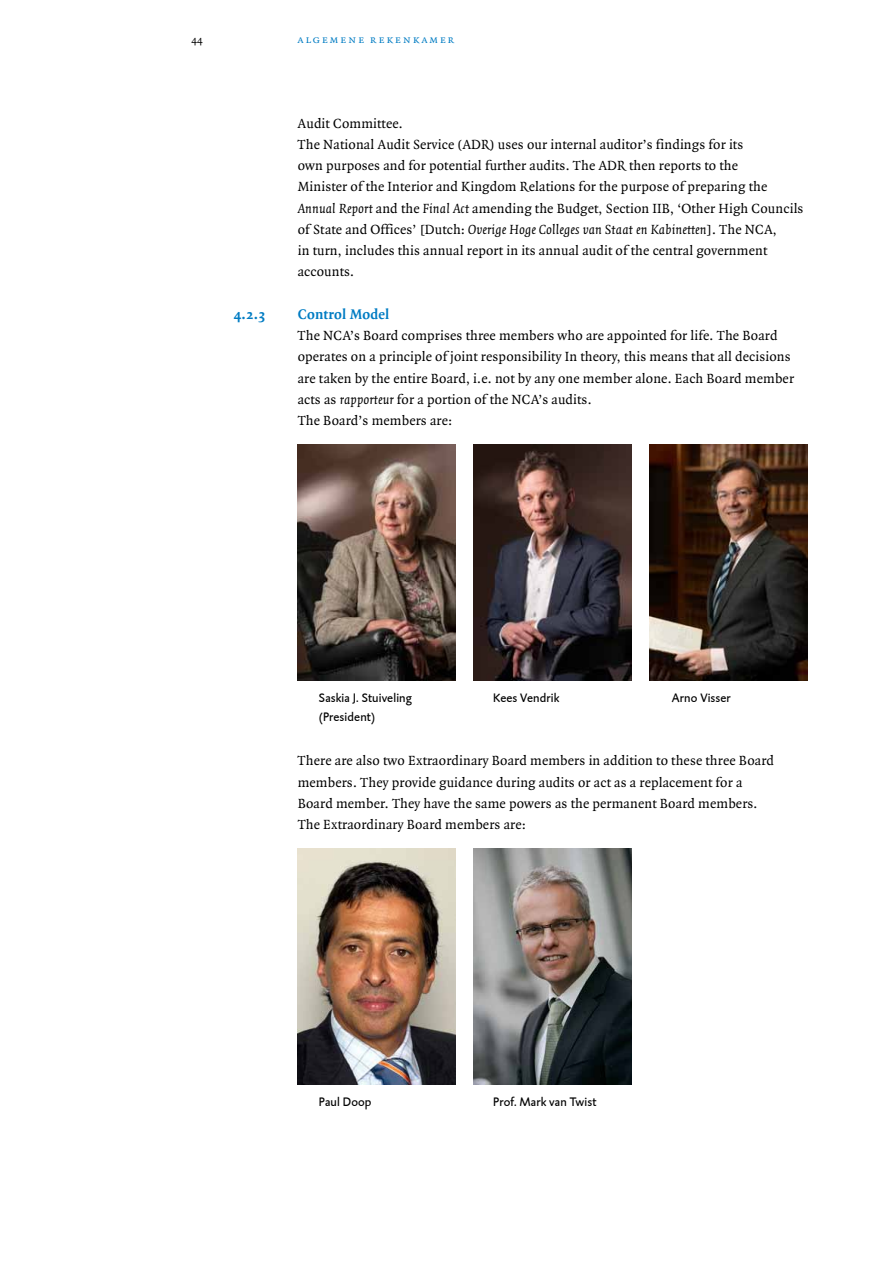
<style>
.page{position:relative;width:893px;height:1263px;background:#fff}
.page>*{position:absolute;margin:0;border:0;box-sizing:border-box;transform-origin:0 0}
.t1{font:700 15px "Quadraat";letter-spacing:.015em;color:#007cc3}
.t2{font:14.25px/21.3px "Quadraat";letter-spacing:.01em;color:#000}
.t3{font:12.75px "DTL Caspari ST";letter-spacing:.01em;color:#000}
.t4{font:11.25px "Quadraat Small Caps";letter-spacing:.15em;color:#007cc3}
.t5{font:11.25px "Quadraat";color:#000}
.s1{font-style:italic}
</style>
<div class="page">
<img style="left:298px;top:444px;width:157px;height:236px">
<img style="left:474px;top:444px;width:157px;height:236px">
<img style="left:650px;top:444px;width:157px;height:236px">
<img style="left:297px;top:848px;width:158px;height:236px">
<img style="left:473px;top:848px;width:158px;height:236px">
<p class="t5" style="left:191px;top:33px;width:13px">44</p>
<p class="t4" style="left:298px;top:33px;width:158px">algemene rekenkamer</p>
<p class="t2" style="left:298px;top:113px;width:507px">Audit Committee.<br>The National Audit Service (ADR) uses our internal auditor’s findings for its<br>own purposes and for potential further audits. The ADR then reports to the<br>Minister of the Interior and Kingdom Relations for the purpose of preparing the <span class="s1">Annual Report</span> and the <span class="s1">Final Act</span> amending the Budget, Section IIB, ‘Other High Councils of State and Offices’ [Dutch: <span class="s1">Overige Hoge Colleges van Staat en Kabinetten</span>]. The NCA,<br>in turn, includes this annual report in its annual audit of the central government accounts.</p>
<p class="t1" style="left:234px;top:306px;width:33px">4.2.3</p>
<p class="t1" style="left:298px;top:306px;width:93px">Control Model</p>
<p class="t2" style="left:298px;top:325px;width:498px">The NCA’s Board comprises three members who are appointed for life. The Board operates on a principle of joint responsibility In theory, this means that all decisions are taken by the entire Board, i.e. not by any one member alone. Each Board member acts as <span class="s1">rapporteur</span> for a portion of the NCA’s audits.<br>The Board’s members are:</p>
<p class="t3" style="left:319px;top:690px;width:94px">Saskia J. Stuiveling</p>
<p class="t3" style="left:493px;top:690px;width:68px">Kees Vendrik</p>
<p class="t3" style="left:672px;top:690px;width:60px">Arno Visser</p>
<p class="t3" style="left:319px;top:709px;width:58px">(President)</p>
<p class="t2" style="left:298px;top:751px;width:478px">There are also two Extraordinary Board members in addition to these three Board members. They provide guidance during audits or act as a replacement for a Board member. They have the same powers as the permanent Board members.<br>The Extraordinary Board members are:</p>
<p class="t3" style="left:319px;top:1094px;width:54px">Paul Doop</p>
<p class="t3" style="left:493px;top:1094px;width:105px">Prof. Mark van Twist</p>
</div>
